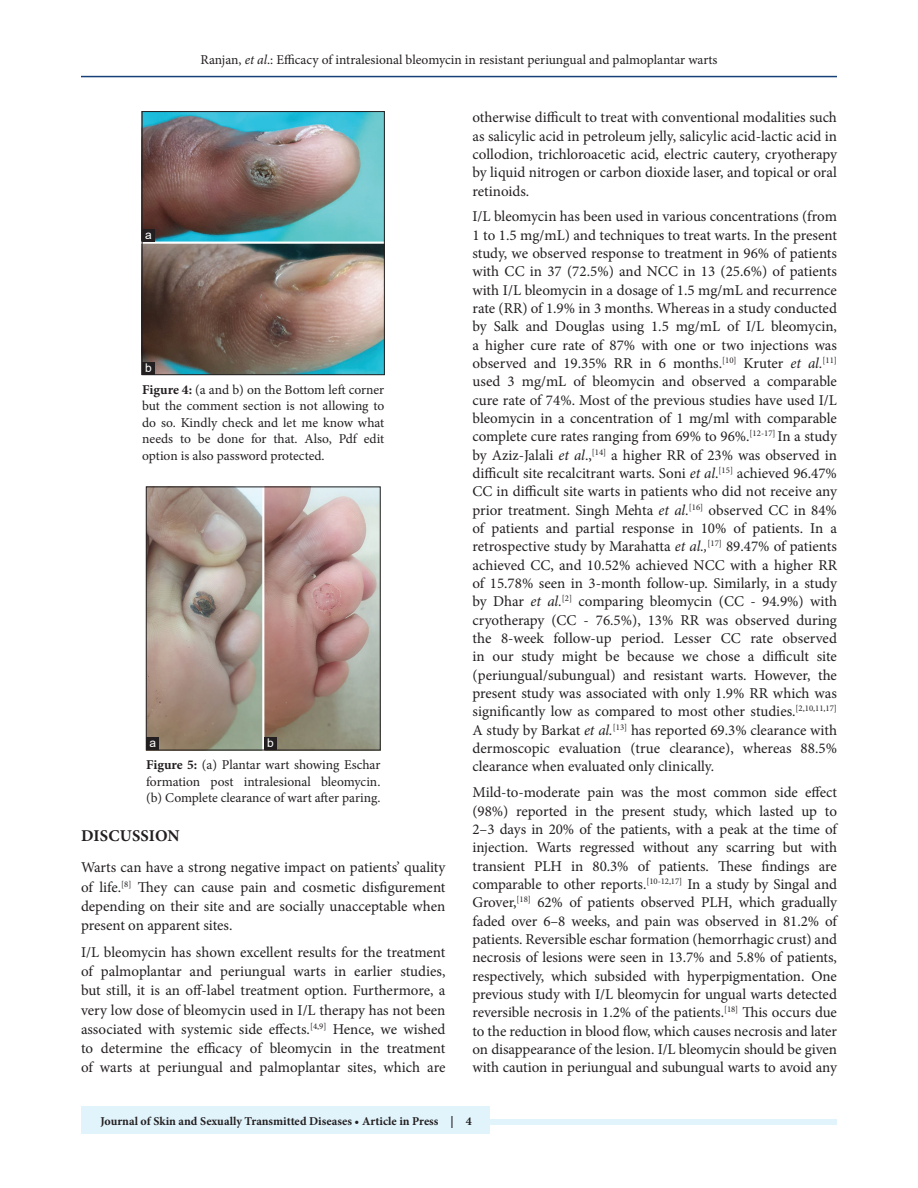
<style>
.page{position:relative;width:918px;height:1188px;background:#fff}
.page>*{position:absolute;margin:0;border:0;box-sizing:border-box;transform-origin:0 0}
.t1{font:700 16.5px "Minion Pro";letter-spacing:.01em;color:#231f20}
.TX{font:15px/18.3px "Minion Pro";letter-spacing:-.005em;color:#231f20;text-align:justify}
.FGC{font:13.5px/16.5px "Minion Pro";color:#231f20;text-align:justify}
.t2{font:700 12px "Minion Pro";color:#231f20}
.LABEL{font:12px "Arial";color:#fff}
.s1{font-style:italic}
.s2{font-weight:700}
</style>
<div class="page">
<hr style="left:81px;top:76px;width:756px;height:1px;background:#164077">
<div style="left:81px;top:1119px;width:756px;height:6px;background:#e1f4fc"></div>
<div style="left:81px;top:1106px;width:409px;height:28px;background:#e1f4fc"></div>
<img style="left:144px;top:113px;width:239px;height:260px">
<div style="left:142px;top:111px;width:243px;height:264px;border:1px solid #231f20"></div>
<div style="left:142px;top:229px;width:13px;height:13px;background:#231f20"></div>
<div style="left:142px;top:362px;width:13px;height:13px;background:#231f20"></div>
<img style="left:148px;top:489px;width:230px;height:259px">
<div style="left:146px;top:487px;width:234px;height:263px;border:1px solid #231f20"></div>
<div style="left:146px;top:737px;width:13px;height:13px;background:#231f20"></div>
<div style="left:264px;top:737px;width:13px;height:13px;background:#231f20"></div>
<p class="FGC" style="left:200px;top:51px;width:519px">Ranjan, <span class="s1">et al</span>.: Efficacy of intralesional bleomycin in resistant periungual and palmoplantar warts</p>
<p class="LABEL" style="left:145px;top:226px;width:8px">a</p>
<p class="LABEL" style="left:145px;top:359px;width:8px">b</p>
<p class="FGC" style="left:142px;top:381px;width:244px"><span class="s2">Figure 4:</span> (a and b) on the Bottom left corner but the comment section is not allowing to do so. Kindly check and let me know what needs to be done for that. Also, Pdf edit option is also password protected.</p>
<p class="LABEL" style="left:149px;top:734px;width:8px">a</p>
<p class="LABEL" style="left:267px;top:734px;width:8px">b</p>
<p class="FGC" style="left:146px;top:757px;width:236px"><span class="s2">Figure 5:</span> (a) Plantar wart showing Eschar formation post intralesional bleomycin. (b) Complete clearance of wart after paring.</p>
<h1 class="t1" style="left:81px;top:824px;width:100px">DISCUSSION</h1>
<p class="TX" style="left:81px;top:858px;width:366px;line-height:19.2px">Warts can have a strong negative impact on patients’ quality of life.<sup>[8]</sup> They can cause pain and cosmetic disfigurement depending on their site and are socially unacceptable when present on apparent sites.</p>
<p class="TX" style="left:81px;top:943px;width:366px;line-height:19.2px">I/L bleomycin has shown excellent results for the treatment of palmoplantar and periungual warts in earlier studies, but still, it is an off-label treatment option. Furthermore, a very low dose of bleomycin used in I/L therapy has not been associated with systemic side effects.<sup>[4,9]</sup> Hence, we wished to determine the efficacy of bleomycin in the treatment of warts at periungual and palmoplantar sites, which are</p>
<p class="TX" style="left:472px;top:108px;width:366px">otherwise difficult to treat with conventional modalities such as salicylic acid in petroleum jelly, salicylic acid-lactic acid in collodion, trichloroacetic acid, electric cautery, cryotherapy by liquid nitrogen or carbon dioxide laser, and topical or oral retinoids.</p>
<p class="TX" style="left:472px;top:208px;width:366px">I/L bleomycin has been used in various concentrations (from 1 to 1.5 mg/mL) and techniques to treat warts. In the present study, we observed response to treatment in 96% of patients with CC in 37 (72.5%) and NCC in 13 (25.6%) of patients with I/L bleomycin in a dosage of 1.5 mg/mL and recurrence rate (RR) of 1.9% in 3 months. Whereas in a study conducted by Salk and Douglas using 1.5 mg/mL of I/L bleomycin, a higher cure rate of 87% with one or two injections was observed and 19.35% RR in 6 months.<sup>[10]</sup> Kruter <span class="s1">et al.</span><sup>[11] </sup>used 3 mg/mL of bleomycin and observed a comparable cure rate of 74%. Most of the previous studies have used I/L bleomycin in a concentration of 1 mg/ml with comparable complete cure rates ranging from 69% to 96%.<sup>[12-17]</sup> In a study by Aziz-Jalali <span class="s1">et al</span>.,<sup>[14]</sup> a higher RR of 23% was observed in difficult site recalcitrant warts. Soni <span class="s1">et al</span>.<sup>[15]</sup> achieved 96.47% CC in difficult site warts in patients who did not receive any prior treatment. Singh Mehta <span class="s1">et al.</span><sup>[16]</sup> observed CC in 84% of patients and partial response in 10% of patients. In a retrospective study by Marahatta <span class="s1">et al.,</span><sup>[17]</sup> 89.47% of patients achieved CC, and 10.52% achieved NCC with a higher RR of 15.78% seen in 3-month follow-up. Similarly, in a study by Dhar <span class="s1">et al.</span><sup>[2]</sup> comparing bleomycin (CC - 94.9%) with cryotherapy (CC - 76.5%), 13% RR was observed during the 8-week follow-up period. Lesser CC rate observed in our study might be because we chose a difficult site (periungual/subungual) and resistant warts. However, the present study was associated with only 1.9% RR which was significantly low as compared to most other studies.<sup>[2,10,11,17] </sup>A study by Barkat <span class="s1">et al.</span><sup>[13]</sup> has reported 69.3% clearance with dermoscopic evaluation (true clearance), whereas 88.5% clearance when evaluated only clinically.</p>
<p class="TX" style="left:472px;top:783px;width:366px">Mild-to-moderate pain was the most common side effect (98%) reported in the present study, which lasted up to 2–3 days in 20% of the patients, with a peak at the time of injection. Warts regressed without any scarring but with transient PLH in 80.3% of patients. These findings are comparable to other reports.<sup>[10-12,17]</sup> In a study by Singal and Grover,<sup>[18]</sup> 62% of patients observed PLH, which gradually faded over 6–8 weeks, and pain was observed in 81.2% of patients. Reversible eschar formation (hemorrhagic crust) and necrosis of lesions were seen in 13.7% and 5.8% of patients, respectively, which subsided with hyperpigmentation. One previous study with I/L bleomycin for ungual warts detected reversible necrosis in 1.2% of the patients.<sup>[18]</sup> This occurs due to the reduction in blood flow, which causes necrosis and later on disappearance of the lesion. I/L bleomycin should be given with caution in periungual and subungual warts to avoid any</p>
<p class="t2" style="left:100px;top:1113px;width:373px">Journal of Skin and Sexually Transmitted Diseases • Article in Press | 4</p>
</div>
